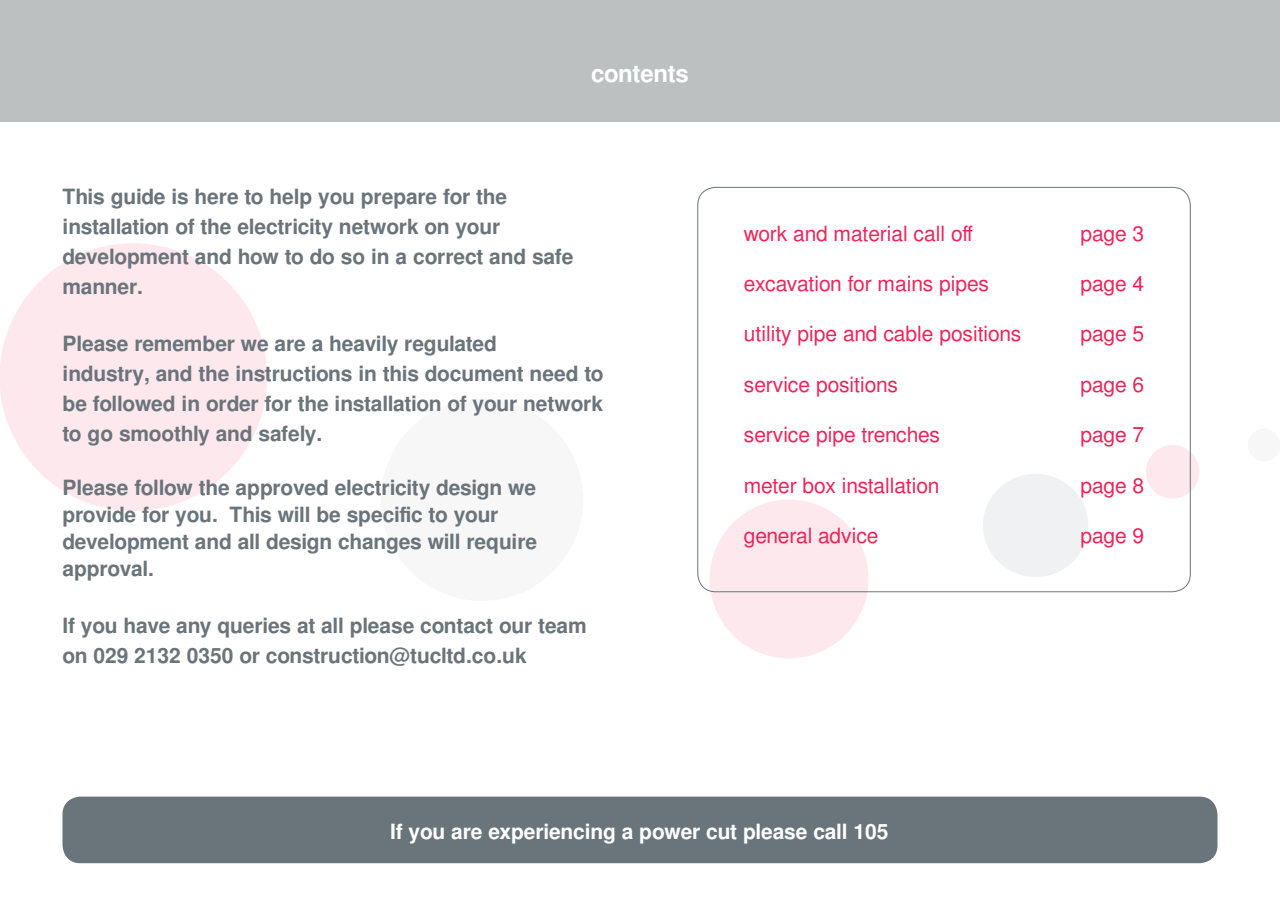
<style>
.page{position:relative;width:1280px;height:910px;background:#fff}
.page>*{position:absolute;margin:0;border:0;box-sizing:border-box;transform-origin:0 0}
.t1{font:700 24px "Free Sans";letter-spacing:-.01em;color:#fff}
.t2{font:700 21px/30px "Free Sans";letter-spacing:-.01em;color:#6a747b}
.t3{font:21px "Free Sans";color:#ee2359}
.t4{font:700 21px "Free Sans";letter-spacing:-.01em;color:#fff}
</style>
<div class="page">
<div style="left:0;top:0;width:1280px;height:121px;background:#bcc0c1"></div>
<div style="left:0;top:243px;width:267px;height:268px;background:#fde8ed;border-radius:50%"></div>
<div style="left:983px;top:474px;width:105px;height:103px;background:#f0f1f2;border-radius:50%"></div>
<div style="left:380px;top:397px;width:204px;height:205px;background:#f7f7f8;border-radius:50%"></div>
<div style="left:709px;top:499px;width:160px;height:160px;background:#fde8ed;border-radius:50%"></div>
<div style="left:1146px;top:445px;width:53px;height:54px;background:#fde8ed;border-radius:50%"></div>
<div style="left:1248px;top:429px;width:32px;height:32px;background:#f7f7f8;border-radius:50%"></div>
<div style="left:63px;top:797px;width:1154px;height:66px;background:#6a747b;border-radius:18px"></div>
<p class="t1" style="left:591px;top:56px;width:99px">contents</p>
<p class="t2" style="left:63px;top:182px;width:446px">This guide is here to help you prepare for the</p>
<p class="t2" style="left:63px;top:212px;width:439px">installation of the electricity network on your</p>
<p class="t2" style="left:63px;top:242px;width:512px">development and how to do so in a correct and safe manner.</p>
<p class="t2" style="left:63px;top:329px;width:436px">Please remember we are a heavily regulated</p>
<p class="t2" style="left:63px;top:359px;width:543px;text-align:justify">industry, and the instructions in this document need to be followed in order for the installation of your network to go smoothly and safely.</p>
<p class="t2" style="left:63px;top:473px;width:475px">Please follow the approved electricity design we</p>
<p class="t2" style="left:63px;top:500px;width:437px">provide for you. This will be specific to your</p>
<p class="t2" style="left:63px;top:527px;width:476px">development and all design changes will require</p>
<p class="t2" style="left:63px;top:554px;width:93px">approval.</p>
<p class="t2" style="left:63px;top:611px;width:526px">If you have any queries at all please contact our team on 029 2132 0350 or construction@tucltd.co.uk</p>
<p class="t3" style="left:744px;top:218px;width:230px">work and material call off</p>
<p class="t3" style="left:744px;top:269px;width:247px">excavation for mains pipes</p>
<p class="t3" style="left:744px;top:319px;width:279px">utility pipe and cable positions</p>
<p class="t3" style="left:744px;top:370px;width:155px">service positions</p>
<p class="t3" style="left:744px;top:420px;width:198px">service pipe trenches</p>
<p class="t3" style="left:744px;top:470px;width:197px">meter box installation</p>
<p class="t3" style="left:744px;top:521px;width:136px">general advice</p>
<p class="t3" style="left:1080px;top:218px;width:65px">page 3</p>
<p class="t3" style="left:1080px;top:269px;width:65px">page 4</p>
<p class="t3" style="left:1080px;top:319px;width:65px">page 5</p>
<p class="t3" style="left:1080px;top:370px;width:65px">page 6</p>
<p class="t3" style="left:1080px;top:420px;width:65px">page 7</p>
<p class="t3" style="left:1080px;top:470px;width:65px">page 8</p>
<p class="t3" style="left:1080px;top:521px;width:65px">page 9</p>
<p class="t4" style="left:390px;top:816px;width:500px">If you are experiencing a power cut please call 105</p>
</div>
